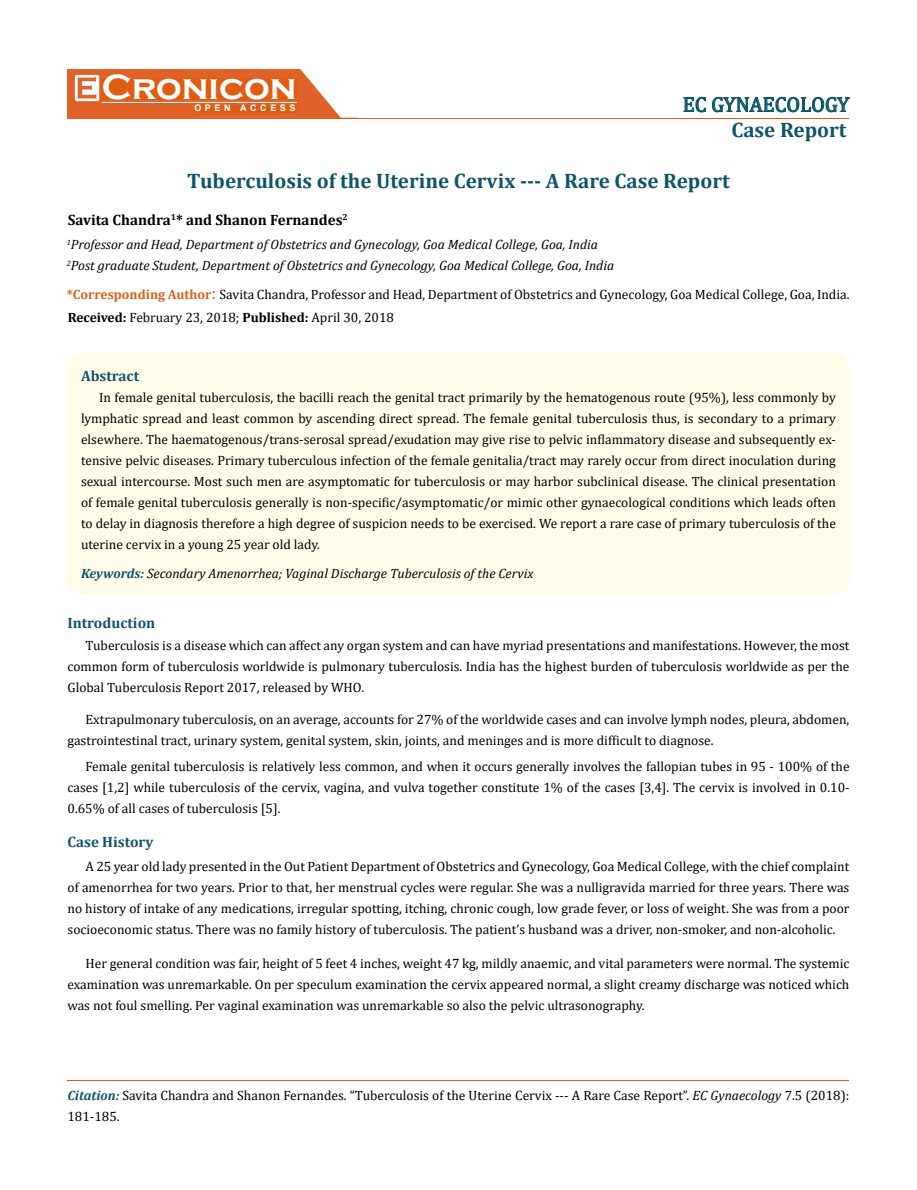
<style>
.page{position:relative;width:917px;height:1190px;background:#fff}
.page>*{position:absolute;margin:0;border:0;box-sizing:border-box;transform-origin:0 0}
.t1{font:700 36px "Copperplate Gothic";color:#fff}
.t2{font:700 21px "Cambria";color:#0e546a}
.t3{font:21px "Cambria";color:#0e546a}
.t4{font:700 15px "Cambria";color:#000}
.t5{font:700 15px "Cambria";color:#0e546a}
.t6{font:13.5px/21px "Cambria";color:#000;text-align:justify}
.t7{font:italic 13.5px/21px "Cambria";color:#000}
.t8{font:700 9px "Arial";letter-spacing:.4em;color:#fff}
.s1{font-weight:700;color:#e05d1a}
.s2{font-size:18px;color:#e05d1a}
.s3{font-weight:700}
.s4{font-weight:700;color:#0e546a}
.s5{font-weight:700;font-style:italic;color:#0e546a}
.s6{font-style:italic}
</style>
<div class="page">
<div style="left:67px;top:70px;width:290px;height:49px;background:#e06228"></div>
<svg style="left:300px;top:69px;width:58px;height:49px"></svg>
<img style="left:75px;top:75px;width:24px;height:26px">
<div style="left:102px;top:79px;width:195px;height:21px;background:#df5d11"></div>
<div style="left:194px;top:105px;width:103px;height:7px;background:#df5d11"></div>
<svg style="left:683px;top:97px;width:167px;height:15px"></svg>
<hr style="left:102px;top:102px;width:194px;height:1px;background:#fff">
<hr style="left:279px;top:118px;width:569px;height:1px;background:#e05d1a">
<hr style="left:67px;top:1080px;width:782px;height:1px;background:#e05d1a">
<div style="left:67px;top:351px;width:782px;height:243px;background:#fffde9;border-radius:18px"></div>
<h1 class="t1" style="left:102px;top:68px;width:196px">Cronicon</h1>
<p class="t8" style="left:194px;top:102px;width:103px">OPEN ACCESS</p>
<h2 class="t3" style="left:682px;top:92px;width:168px">EC GYNAECOLOGY</h2>
<h2 class="t2" style="left:731px;top:115px;width:117px">Case Report</h2>
<h2 class="t2" style="left:187px;top:166px;width:544px">Tuberculosis of the Uterine Cervix --- A Rare Case Report</h2>
<p class="t4" style="left:68px;top:209px;width:281px">Savita Chandra<sup>1</sup>* and Shanon Fernandes<sup>2</sup></p>
<p class="t7" style="left:67px;top:233px;width:549px"><sup>1</sup>Professor and Head, Department of Obstetrics and Gynecology, Goa Medical College, Goa, India<br><sup>2</sup>Post graduate Student, Department of Obstetrics and Gynecology, Goa Medical College, Goa, India</p>
<p class="t6" style="left:67px;top:282px;width:784px;line-height:23.5px"><span class="s1">*Corresponding Author</span><span class="s2">:</span> Savita Chandra, Professor and Head, Department of Obstetrics and Gynecology, Goa Medical College, Goa, India.<br><span class="s3">Received:</span> February 23, 2018; <span class="s3">Published:</span> April 30, 2018</p>
<p class="t5" style="left:81px;top:365px;width:60px">Abstract</p>
<p class="t6" style="left:81px;top:387px;width:756px;text-indent:18px">In female genital tuberculosis, the bacilli reach the genital tract primarily by the hematogenous route (95%), less commonly by lymphatic spread and least common by ascending direct spread. The female genital tuberculosis thus, is secondary to a primary elsewhere. The haematogenous/trans-serosal spread/exudation may give rise to pelvic inflammatory disease and subsequently ex&shy;tensive pelvic diseases. Primary tuberculous infection of the female genitalia/tract may rarely occur from direct inoculation during sexual intercourse. Most such men are asymptomatic for tuberculosis or may harbor subclinical disease. The clinical presentation of female genital tuberculosis generally is non-specific/asymptomatic/or mimic other gynaecological conditions which leads often to delay in diagnosis therefore a high degree of suspicion needs to be exercised. We report a rare case of primary tuberculosis of the uterine cervix in a young 25 year old lady.</p>
<p class="t7" style="left:81px;top:562px;width:454px"><span class="s4">Keywords:</span> Secondary Amenorrhea; Vaginal Discharge Tuberculosis of the Cervix</p>
<p class="t5" style="left:67px;top:612px;width:89px">Introduction</p>
<p class="t6" style="left:67px;top:635px;width:783px;text-indent:18px">Tuberculosis is a disease which can affect any organ system and can have myriad presentations and manifestations. However, the most common form of tuberculosis worldwide is pulmonary tuberculosis. India has the highest burden of tuberculosis worldwide as per the Global Tuberculosis Report 2017, released by WHO.</p>
<p class="t6" style="left:67px;top:709px;width:783px;text-indent:18px">Extrapulmonary tuberculosis, on an average, accounts for 27% of the worldwide cases and can involve lymph nodes, pleura, abdomen, gastrointestinal tract, urinary system, genital system, skin, joints, and meninges and is more difficult to diagnose.</p>
<p class="t6" style="left:68px;top:756px;width:783px;text-indent:18px">Female genital tuberculosis is relatively less common, and when it occurs generally involves the fallopian tubes in 95 - 100% of the cases [1,2] while tuberculosis of the cervix, vagina, and vulva together constitute 1% of the cases [3,4]. The cervix is involved in 0.10- 0.65% of all cases of tuberculosis [5].</p>
<p class="t5" style="left:67px;top:831px;width:87px">Case History</p>
<p class="t6" style="left:68px;top:855px;width:783px;text-indent:18px">A 25 year old lady presented in the Out Patient Department of Obstetrics and Gynecology, Goa Medical College, with the chief complaint of amenorrhea for two years. Prior to that, her menstrual cycles were regular. She was a nulligravida married for three years. There was no history of intake of any medications, irregular spotting, itching, chronic cough, low grade fever, or loss of weight. She was from a poor socioeconomic status. There was no family history of tuberculosis. The patient’s husband was a driver, non-smoker, and non-alcoholic.</p>
<p class="t6" style="left:67px;top:952px;width:783px;text-indent:18px">Her general condition was fair, height of 5 feet 4 inches, weight 47 kg, mildly anaemic, and vital parameters were normal. The systemic examination was unremarkable. On per speculum examination the cervix appeared normal, a slight creamy discharge was noticed which was not foul smelling. Per vaginal examination was unremarkable so also the pelvic ultrasonography.</p>
<p class="t6" style="left:67px;top:1084px;width:783px"><span class="s5">Citation:</span> Savita Chandra and Shanon Fernandes. “Tuberculosis of the Uterine Cervix --- A Rare Case Report”. <span class="s6">EC Gynaecology</span> 7.5 (2018):<br>181-185.</p>
</div>
